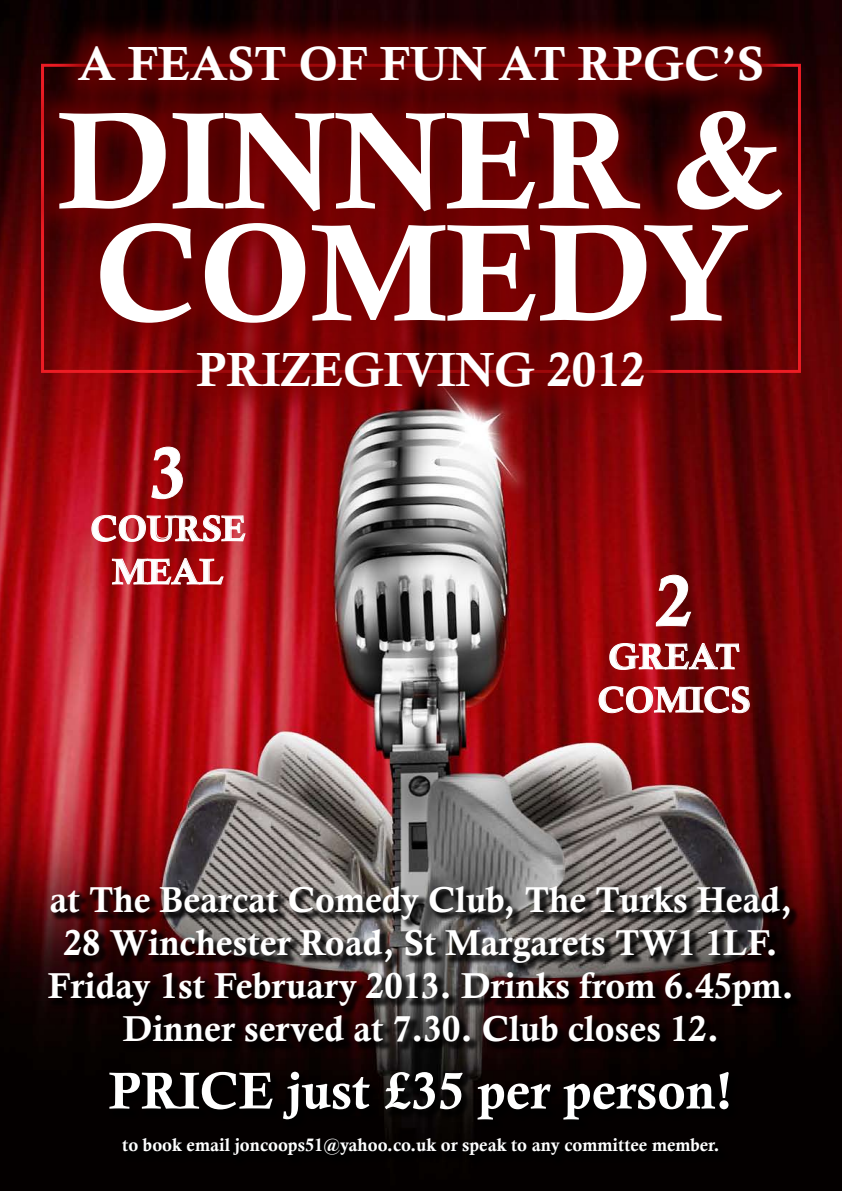
<style>
.page{position:relative;width:842px;height:1191px;background:#fff}
.page>*{position:absolute;margin:0;border:0;box-sizing:border-box;transform-origin:0 0}
.t1{font:138px/112.1px "Calis MT Bol";color:#fff}
.t2{font:72px "Calis MT Bol";color:#fff}
.t3{font:52px "Calis MT Bol";color:#fff}
.t4{font:48px "Calis MT Bol";color:#fff}
.t5{font:36px/43.2px "Calis MT Bol";color:#fff;text-align:center}
.t6{font:18px "Calis MT Bol";color:#fff}
</style>
<div class="page">
<img style="left:0;top:0;width:842px;height:1191px">
<div style="left:25px;top:12px;width:817px;height:469px;background:#7c0000;opacity:.7"></div>
<div style="left:47px;top:885px;width:795px;height:306px;background:#000;opacity:.75"></div>
<svg style="left:151px;top:446px;width:32px;height:53px;background:#9f2326"></svg>
<svg style="left:91px;top:515px;width:154px;height:27px;background:#b74046"></svg>
<svg style="left:112px;top:558px;width:112px;height:26px;background:#b83d42"></svg>
<svg style="left:656px;top:574px;width:35px;height:52px;background:#852123"></svg>
<svg style="left:609px;top:643px;width:130px;height:27px;background:#a33a3e"></svg>
<svg style="left:599px;top:686px;width:151px;height:27px;background:#a0383a"></svg>
<h3 class="t4" style="left:78px;top:36px;width:687px">A FEAST OF FUN AT RPGC’S</h3>
<h1 class="t1" style="left:58px;top:104px;width:728px">DINNER &amp;<br>COMEDY</h1>
<h3 class="t4" style="left:197px;top:342px;width:450px">PRIZEGIVING 2012</h3>
<h2 class="t2" style="left:150px;top:432px;width:38px">3</h2>
<p class="t5" style="left:90px;top:507px;width:157px">COURSE<br>MEAL</p>
<h2 class="t2" style="left:656px;top:560px;width:38px">2</h2>
<p class="t5" style="left:597px;top:635px;width:154px;text-align:left">GREAT<br>COMICS</p>
<p class="t5" style="left:48px;top:877px;width:747px">at The Bearcat Comedy Club, The Turks Head, 28 Winchester Road, St Margarets TW1 1LF.<br>Friday 1st February 2013. Drinks from 6.45pm.<br>Dinner served at 7.30. Club closes 12.</p>
<h3 class="t3" style="left:109px;top:1061px;width:625px">PRICE just £35 per person!</h3>
<p class="t6" style="left:122px;top:1135px;width:599px">to book email joncoops51@yahoo.co.uk or speak to any committee member.</p>
</div>
